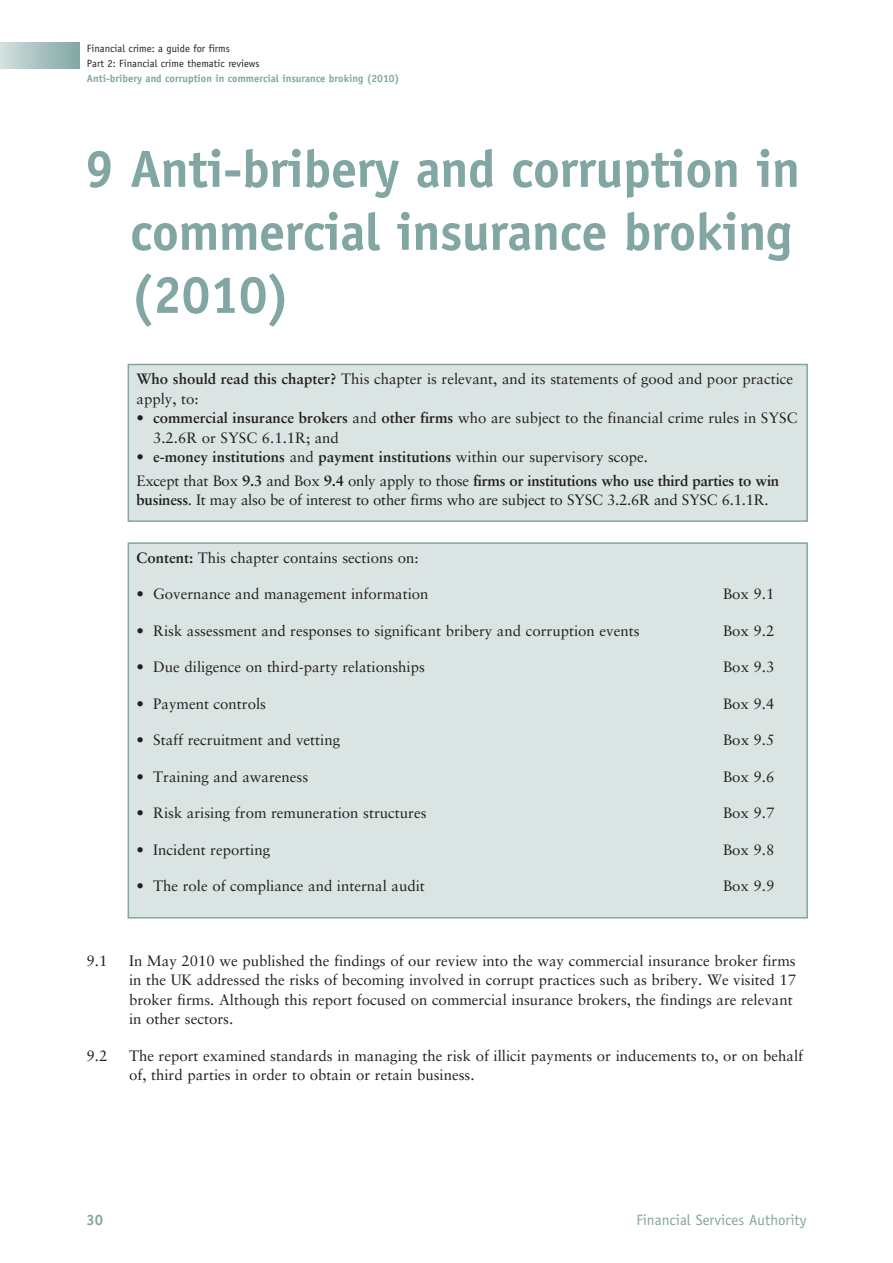
<style>
.page{position:relative;width:893px;height:1263px;background:#fff}
.page>*{position:absolute;margin:0;border:0;box-sizing:border-box;transform-origin:0 0}
.t1{font:700 52.5px/63px "Officina Sans Std";letter-spacing:-.01em;color:#81a6a3}
.t2{font:15px/19.5px "Sabon LT Std";color:#231f20}
.t3{font:700 15px/23.7px "Sabon LT Std";letter-spacing:-.015em;color:#231f20}
.t4{font:15px "Officina Sans Std";color:#81a6a3}
.t5{font:700 15px "Officina Sans Std";color:#81a6a3}
.t6{font:10.5px/15px "Officina Sans Std";color:#231f20}
.t7{font:700 10.5px "Officina Sans Std";color:#81a6a3}
.s1{font-weight:700}
.s2{font-weight:400}
</style>
<div class="page">
<div style="left:0;top:43px;width:79px;height:25px;background:linear-gradient(to right,#d3e0df,#81a7a4)"></div>
<div style="left:129px;top:365px;width:677px;height:155px;background:#dae4e3"></div>
<div style="left:128px;top:364px;width:680px;height:158px;border:2px solid #81a6a3"></div>
<div style="left:129px;top:544px;width:677px;height:373px;background:#dae4e3"></div>
<div style="left:128px;top:542px;width:680px;height:376px;border:2px solid #81a6a3"></div>
<p class="t6" style="left:87px;top:42px;width:174px">Financial crime: a guide for firms<br>Part 2: Financial crime thematic reviews</p>
<p class="t7" style="left:87px;top:74px;width:314px">Anti-bribery and corruption in commercial insurance broking (2010)</p>
<h1 class="t1" style="left:130px;top:144px;width:672px;text-indent:-45px">9 Anti-bribery and corruption in commercial insurance broking (2010)</h1>
<p class="t2" style="left:137px;top:370px;width:658px"><span class="s1">Who should read this chapter?</span> This chapter is relevant, and its statements of good and poor practice apply, to:</p>
<p class="t2" style="left:153px;top:409px;width:646px;text-indent:-17px"><span class="s1">• commercial insurance brokers</span> and <span class="s1">other firms</span> who are subject to the financial crime rules in SYSC<br>3.2.6R or SYSC 6.1.1R; and</p>
<p class="t3" style="left:137px;top:446px;width:644px">• e-money institutions <span class="s2">and</span> payment institutions <span class="s2">within our supervisory scope.<br>Except that Box</span> 9.3 <span class="s2">and Box</span> 9.4 <span class="s2">only apply to those</span> firms or institutions who use third parties to win</p>
<p class="t2" style="left:137px;top:492px;width:634px"><span class="s1">business</span>. It may also be of interest to other firms who are subject to SYSC 3.2.6R and SYSC 6.1.1R.</p>
<p class="t2" style="left:137px;top:549px;width:284px"><span class="s1">Content:</span> This chapter contains sections on:</p>
<p class="t2" style="left:137px;top:586px;width:294px">• Governance and management information</p>
<p class="t2" style="left:723px;top:586px;width:53px">Box 9.1</p>
<p class="t2" style="left:137px;top:622px;width:504px">• Risk assessment and responses to significant bribery and corruption events</p>
<p class="t2" style="left:723px;top:622px;width:53px">Box 9.2</p>
<p class="t2" style="left:137px;top:659px;width:290px">• Due diligence on third-party relationships</p>
<p class="t2" style="left:723px;top:659px;width:53px">Box 9.3</p>
<p class="t2" style="left:137px;top:695px;width:131px">• Payment controls</p>
<p class="t2" style="left:723px;top:695px;width:53px">Box 9.4</p>
<p class="t2" style="left:137px;top:732px;width:205px">• Staff recruitment and vetting</p>
<p class="t2" style="left:723px;top:732px;width:53px">Box 9.5</p>
<p class="t2" style="left:137px;top:768px;width:173px">• Training and awareness</p>
<p class="t2" style="left:723px;top:768px;width:53px">Box 9.6</p>
<p class="t2" style="left:137px;top:805px;width:291px">• Risk arising from remuneration structures</p>
<p class="t2" style="left:723px;top:805px;width:53px">Box 9.7</p>
<p class="t2" style="left:137px;top:841px;width:135px">• Incident reporting</p>
<p class="t2" style="left:723px;top:841px;width:53px">Box 9.8</p>
<p class="t2" style="left:137px;top:878px;width:290px">• The role of compliance and internal audit</p>
<p class="t2" style="left:723px;top:878px;width:53px">Box 9.9</p>
<p class="t2" style="left:87px;top:952px;width:22px">9.1</p>
<p class="t2" style="left:129px;top:952px;width:669px">In May 2010 we published the findings of our review into the way commercial insurance broker firms in the UK addressed the risks of becoming involved in corrupt practices such as bribery. We visited 17 broker firms. Although this report focused on commercial insurance brokers, the findings are relevant in other sectors.</p>
<p class="t2" style="left:87px;top:1047px;width:22px">9.2</p>
<p class="t2" style="left:129px;top:1047px;width:676px">The report examined standards in managing the risk of illicit payments or inducements to, or on behalf of, third parties in order to obtain or retain business.</p>
<p class="t5" style="left:87px;top:1214px;width:18px">30</p>
<p class="t4" style="left:636px;top:1214px;width:172px">Financial Services Authority</p>
</div>
